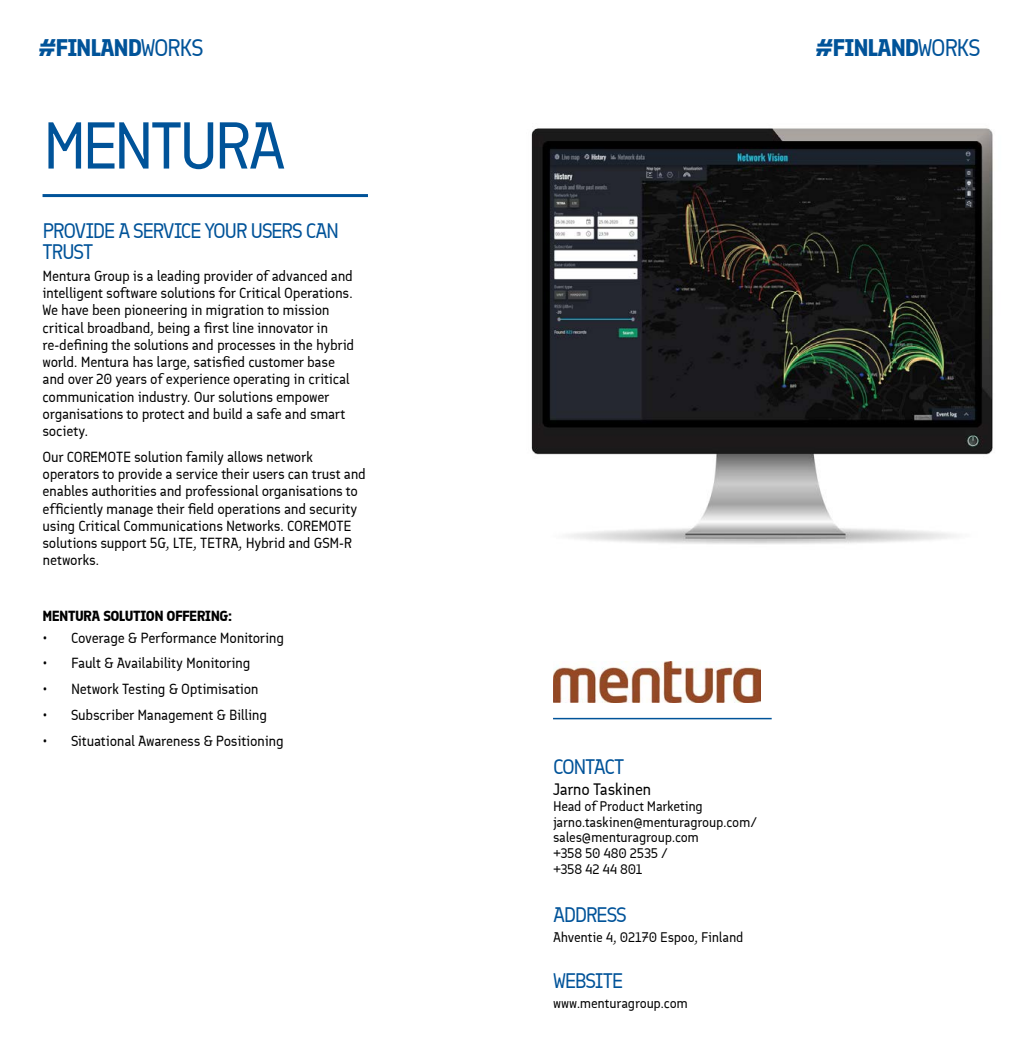
<style>
.page{position:relative;width:1021px;height:1063px;background:#fff}
.page>*{position:absolute;margin:0;border:0;box-sizing:border-box;transform-origin:0 0}
.t1{font:66px "Finlandica";letter-spacing:-.07em;color:#005399}
.t2{font:700 24px "Finlandica";letter-spacing:-.055em;color:#005399}
.t3{font:21px/21px "Finlandica";letter-spacing:-.065em;color:#005399}
.Name{font:16.5px "Finlandica";letter-spacing:-.025em;color:#000}
.Body_text{font:14.7px/17.2px "Finlandica";letter-spacing:-.02em;color:#000}
.t4{font:700 14.7px "Finlandica";letter-spacing:-.04em;color:#000}
.Name-2{font:13.8px/15.8px "Finlandica";letter-spacing:-.015em;color:#000}
.s1{font-weight:400}
</style>
<div class="page">
<hr style="left:553px;top:718px;width:218px;height:1px;background:#005399">
<img style="left:531px;top:128px;width:462px;height:416px">
<hr style="left:43px;top:194px;width:325px;height:3px;background:#005399">
<img style="left:553px;top:662px;width:207px;height:41px">
<h2 class="t2" style="left:38px;top:33px;width:167px">#FINLAND<span class="s1">WORKS</span></h2>
<h2 class="t2" style="left:815px;top:33px;width:167px">#FINLAND<span class="s1">WORKS</span></h2>
<h1 class="t1" style="left:43px;top:106px;width:244px">MENTURA</h1>
<h2 class="t3" style="left:43px;top:221px;width:298px">PROVIDE A SERVICE YOUR USERS CAN<br>TRUST</h2>
<p class="Body_text" style="left:43px;top:267px;width:313px">Mentura Group is a leading provider of advanced and intelligent software solutions for Critical Operations.<br>We have been pioneering in migration to mission critical broadband, being a first line innovator in re-defining the solutions and processes in the hybrid world. Mentura has large, satisfied customer base and over 20 years of experience operating in critical communication industry. Our solutions empower organisations to protect and build a safe and smart society.</p>
<p class="Body_text" style="left:43px;top:448px;width:325px">Our COREMOTE solution family allows network operators to provide a service their users can trust and enables authorities and professional organisations to efficiently manage their field operations and security using Critical Communications Networks. COREMOTE solutions support 5G, LTE, TETRA, Hybrid and GSM-R networks.</p>
<h3 class="t4" style="left:43px;top:607px;width:191px">MENTURA SOLUTION OFFERING:</h3>
<p class="Body_text" style="left:43px;top:629px;width:243px">• Coverage &amp; Performance Monitoring</p>
<p class="Body_text" style="left:43px;top:655px;width:209px">• Fault &amp; Availability Monitoring</p>
<p class="Body_text" style="left:43px;top:681px;width:218px">• Network Testing &amp; Optimisation</p>
<p class="Body_text" style="left:43px;top:706px;width:226px">• Subscriber Management &amp; Billing</p>
<p class="Body_text" style="left:43px;top:732px;width:243px">• Situational Awareness &amp; Positioning</p>
<h2 class="t3" style="left:553px;top:756px;width:73px">CONTACT</h2>
<p class="Name" style="left:553px;top:780px;width:100px">Jarno Taskinen</p>
<p class="Name-2" style="left:553px;top:798px;width:205px">Head of Product Marketing jarno.taskinen@menturagroup.com/ sales@menturagroup.com<br>+358 50 480 2535 /<br>+358 42 44 801</p>
<h2 class="t3" style="left:553px;top:905px;width:75px">ADDRESS</h2>
<h2 class="Name-2" style="left:553px;top:930px;width:192px">Ahventie 4, 02170 Espoo, Finland</h2>
<h2 class="t3" style="left:553px;top:970px;width:72px">WEBSITE</h2>
<h2 class="Name-2" style="left:553px;top:995px;width:136px">www.menturagroup.com</h2>
</div>
